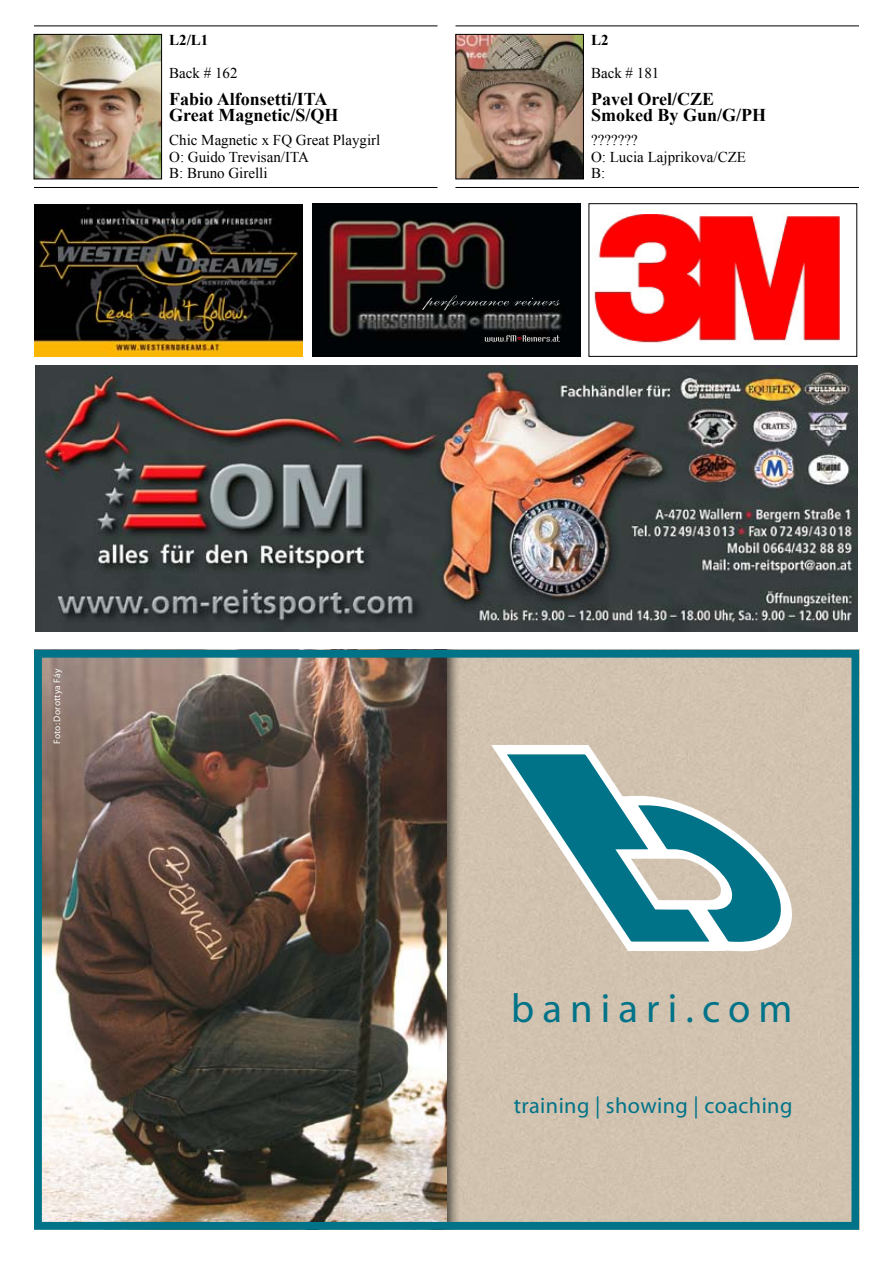
<style>
.page{position:relative;width:893px;height:1263px;background:#fff}
.page>*{position:absolute;margin:0;border:0;box-sizing:border-box;transform-origin:0 0}
.t1{font:40.65px "Myriad";letter-spacing:.2em;color:#007388}
.t2{font:22.2px "Myriad";letter-spacing:.02em;color:#007388}
.t3{font:700 18px/16.5px "Times New Roman";color:#000}
.t4{font:15px/16.5px "Times New Roman";color:#000}
.t5{font:700 15px "Times New Roman";color:#000}
.t6{font:9.45px "Myriad";letter-spacing:.02em;color:#fff}
</style>
<div class="page">
<hr style="left:34px;top:26px;width:403px;height:1px;background:#000">
<hr style="left:455px;top:26px;width:404px;height:1px;background:#000">
<hr style="left:34px;top:187px;width:403px;height:1px;background:#000">
<hr style="left:455px;top:187px;width:404px;height:1px;background:#000">
<img style="left:36px;top:36px;width:124px;height:141px">
<div style="left:34px;top:34px;width:128px;height:145px;border:1px solid #000"></div>
<img style="left:457px;top:36px;width:125px;height:141px">
<div style="left:455px;top:34px;width:129px;height:145px;border:1px solid #000"></div>
<div style="left:34px;top:650px;width:427px;height:580px;background:#000;opacity:.65"></div>
<img style="left:43px;top:659px;width:404px;height:562px">
<div style="left:34px;top:650px;width:825px;height:580px;border:8px solid #007388"></div>
<svg style="left:483px;top:740px;width:351px;height:216px;background:#a0b5af"></svg>
<img style="left:35px;top:365px;width:822px;height:267px">
<img style="left:312px;top:204px;width:268px;height:153px">
<img style="left:594px;top:214px;width:246px;height:129px">
<div style="left:589px;top:203px;width:268px;height:154px;border:1px solid #000"></div>
<img style="left:34px;top:204px;width:269px;height:152px">
<p class="t5" style="left:169px;top:29px;width:41px">L2/L1</p>
<p class="t4" style="left:169px;top:64px;width:70px">Back # 162</p>
<p class="t3" style="left:169px;top:90px;width:171px">Fabio Alfonsetti/ITA<br>Great Magnetic/S/QH</p>
<p class="t4" style="left:169px;top:132px;width:213px">Chic Magnetic x FQ Great Playgirl<br>O: Guido Trevisan/ITA<br>B: Bruno Girelli</p>
<p class="t5" style="left:591px;top:29px;width:19px">L2</p>
<p class="t4" style="left:591px;top:64px;width:70px">Back # 181</p>
<p class="t3" style="left:591px;top:90px;width:177px">Pavel Orel/CZE<br>Smoked By Gun/G/PH</p>
<p class="t4" style="left:591px;top:132px;width:156px">???????<br>O: Lucia Lajprikova/CZE<br>B:</p>
<p class="t6" style="left:52px;top:744px;width:76px;rotate:-90deg">Foto: Dorottya Fáy</p>
<h1 class="t1" style="left:511px;top:988px;width:283px">baniari.com</h1>
<h2 class="t2" style="left:514px;top:1094px;width:280px">training | showing | coaching</h2>
</div>
